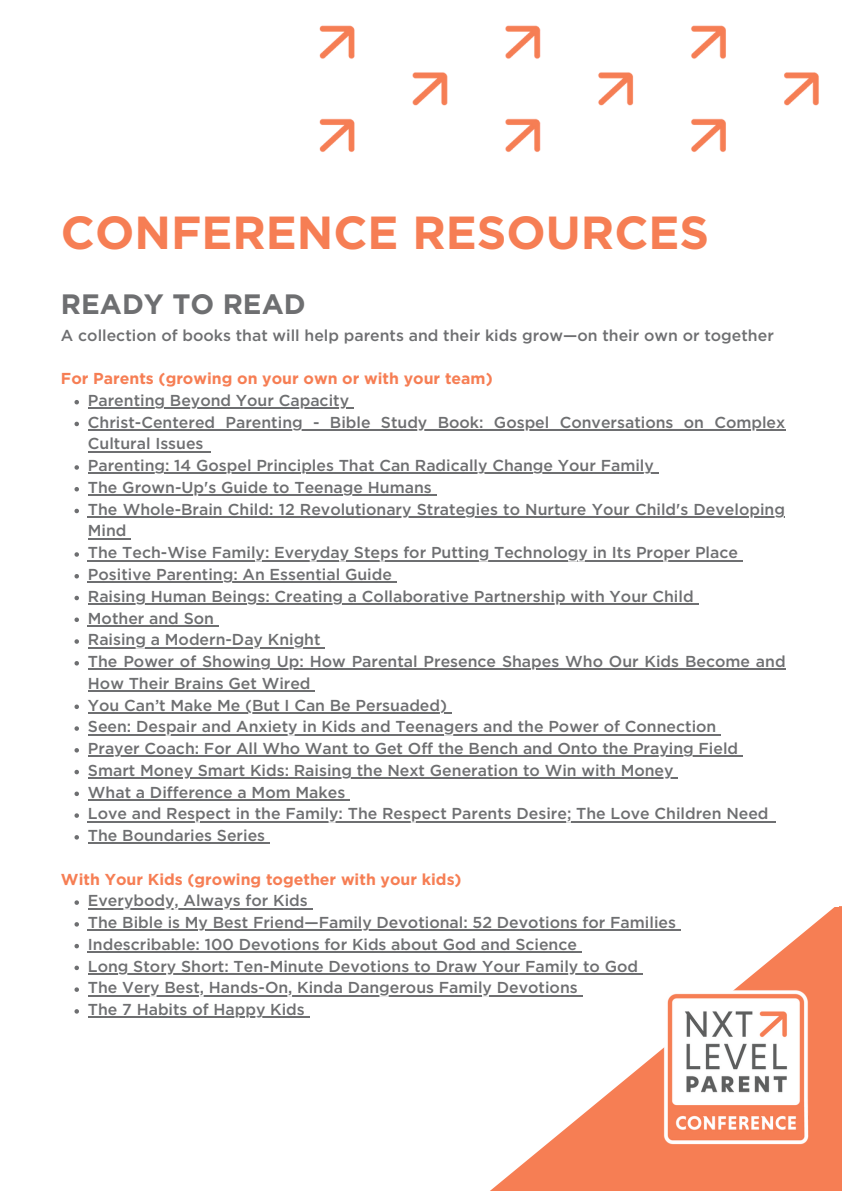
<style>
.page{position:relative;width:842px;height:1191px;background:#fff}
.page>*{position:absolute;margin:0;border:0;box-sizing:border-box;transform-origin:0 0}
.t1{font:700 46.3px "Gotham";color:#f67e54}
.t2{font:700 28px "Gotham";color:#6e6f71}
.t3{font:500 15.8px/21.7px "Gotham";color:#6e6f71}
.t4{font:700 15.8px "Gotham";color:#f67e54}
</style>
<div class="page">
<svg style="left:441px;top:906px;width:401px;height:284px"></svg>
<img style="left:319px;top:25px;width:500px;height:127px">
<svg style="left:74px;top:400px;width:5px;height:4px"></svg>
<hr style="left:88px;top:407px;width:261px;height:2px;background:#6e6f71">
<svg style="left:74px;top:421px;width:5px;height:5px"></svg>
<hr style="left:88px;top:429px;width:697px;height:1px;background:#6e6f71">
<hr style="left:88px;top:451px;width:118px;height:1px;background:#6e6f71">
<svg style="left:74px;top:465px;width:5px;height:4px"></svg>
<hr style="left:88px;top:472px;width:566px;height:2px;background:#6e6f71">
<svg style="left:74px;top:487px;width:5px;height:4px"></svg>
<hr style="left:88px;top:494px;width:344px;height:2px;background:#6e6f71">
<svg style="left:74px;top:508px;width:5px;height:5px"></svg>
<hr style="left:88px;top:516px;width:697px;height:1px;background:#6e6f71">
<hr style="left:88px;top:538px;width:39px;height:1px;background:#6e6f71">
<svg style="left:74px;top:552px;width:5px;height:4px"></svg>
<hr style="left:88px;top:559px;width:650px;height:2px;background:#6e6f71">
<svg style="left:74px;top:574px;width:5px;height:4px"></svg>
<hr style="left:88px;top:581px;width:304px;height:2px;background:#6e6f71">
<svg style="left:74px;top:595px;width:5px;height:5px"></svg>
<hr style="left:88px;top:603px;width:606px;height:1px;background:#6e6f71">
<svg style="left:74px;top:617px;width:5px;height:5px"></svg>
<hr style="left:88px;top:625px;width:126px;height:1px;background:#6e6f71">
<svg style="left:74px;top:639px;width:5px;height:4px"></svg>
<hr style="left:88px;top:646px;width:233px;height:2px;background:#6e6f71">
<svg style="left:74px;top:661px;width:5px;height:4px"></svg>
<hr style="left:88px;top:668px;width:698px;height:2px;background:#6e6f71">
<hr style="left:88px;top:690px;width:223px;height:1px;background:#6e6f71">
<svg style="left:74px;top:704px;width:5px;height:5px"></svg>
<hr style="left:88px;top:712px;width:359px;height:1px;background:#6e6f71">
<svg style="left:74px;top:726px;width:5px;height:4px"></svg>
<hr style="left:88px;top:733px;width:628px;height:2px;background:#6e6f71">
<svg style="left:74px;top:748px;width:5px;height:4px"></svg>
<hr style="left:88px;top:755px;width:650px;height:2px;background:#6e6f71">
<svg style="left:74px;top:769px;width:5px;height:5px"></svg>
<hr style="left:88px;top:777px;width:586px;height:1px;background:#6e6f71">
<svg style="left:74px;top:791px;width:5px;height:5px"></svg>
<hr style="left:88px;top:799px;width:257px;height:1px;background:#6e6f71">
<svg style="left:74px;top:813px;width:5px;height:4px"></svg>
<hr style="left:88px;top:820px;width:683px;height:2px;background:#6e6f71">
<svg style="left:74px;top:835px;width:5px;height:4px"></svg>
<hr style="left:88px;top:842px;width:177px;height:2px;background:#6e6f71">
<svg style="left:74px;top:900px;width:5px;height:4px"></svg>
<hr style="left:88px;top:907px;width:220px;height:2px;background:#6e6f71">
<svg style="left:74px;top:922px;width:5px;height:4px"></svg>
<hr style="left:88px;top:929px;width:588px;height:2px;background:#6e6f71">
<svg style="left:74px;top:943px;width:5px;height:5px"></svg>
<hr style="left:88px;top:951px;width:489px;height:1px;background:#6e6f71">
<svg style="left:74px;top:965px;width:5px;height:5px"></svg>
<hr style="left:88px;top:973px;width:550px;height:1px;background:#6e6f71">
<svg style="left:74px;top:987px;width:5px;height:4px"></svg>
<hr style="left:88px;top:994px;width:490px;height:2px;background:#6e6f71">
<svg style="left:74px;top:1009px;width:5px;height:4px"></svg>
<hr style="left:88px;top:1016px;width:217px;height:2px;background:#6e6f71">
<img style="left:657px;top:982px;width:157px;height:169px">
<p class="t1" style="left:61px;top:212px;width:650px">CONFERENCE RESOURCES</p>
<p class="t2" style="left:61px;top:291px;width:246px">READY TO READ</p>
<p class="t3" style="left:61px;top:325px;width:714px">A collection of books that will help parents and their kids grow—on their own or together</p>
<p class="t4" style="left:61px;top:371px;width:433px">For Parents (growing on your own or with your team)</p>
<p class="t3" style="left:88px;top:390px;width:263px">Parenting Beyond Your Capacity</p>
<p class="t3" style="left:88px;top:412px;width:699px">Christ-Centered Parenting - Bible Study Book: Gospel Conversations on Complex<br>Cultural Issues</p>
<p class="t3" style="left:88px;top:455px;width:567px">Parenting: 14 Gospel Principles That Can Radically Change Your Family</p>
<p class="t3" style="left:88px;top:477px;width:345px">The Grown-Up's Guide to Teenage Humans</p>
<p class="t3" style="left:88px;top:499px;width:699px">The Whole-Brain Child: 12 Revolutionary Strategies to Nurture Your Child's Developing<br>Mind</p>
<p class="t3" style="left:88px;top:542px;width:652px">The Tech-Wise Family: Everyday Steps for Putting Technology in Its Proper Place</p>
<p class="t3" style="left:88px;top:564px;width:306px">Positive Parenting: An Essential Guide</p>
<p class="t3" style="left:88px;top:586px;width:607px">Raising Human Beings: Creating a Collaborative Partnership with Your Child</p>
<p class="t3" style="left:88px;top:608px;width:128px">Mother and Son</p>
<p class="t3" style="left:88px;top:629px;width:234px">Raising a Modern-Day Knight</p>
<p class="t3" style="left:88px;top:651px;width:699px">The Power of Showing Up: How Parental Presence Shapes Who Our Kids Become and<br>How Their Brains Get Wired</p>
<p class="t3" style="left:88px;top:695px;width:361px">You Can’t Make Me (But I Can Be Persuaded)</p>
<p class="t3" style="left:88px;top:716px;width:630px">Seen: Despair and Anxiety in Kids and Teenagers and the Power of Connection</p>
<p class="t3" style="left:88px;top:738px;width:652px">Prayer Coach: For All Who Want to Get Off the Bench and Onto the Praying Field</p>
<p class="t3" style="left:88px;top:760px;width:587px">Smart Money Smart Kids: Raising the Next Generation to Win with Money</p>
<p class="t3" style="left:88px;top:781px;width:259px">What a Difference a Mom Makes</p>
<p class="t3" style="left:88px;top:803px;width:682px">Love and Respect in the Family: The Respect Parents Desire; The Love Children Need</p>
<p class="t3" style="left:88px;top:825px;width:179px">The Boundaries Series</p>
<p class="t4" style="left:61px;top:871px;width:402px">With Your Kids (growing together with your kids)</p>
<p class="t3" style="left:88px;top:890px;width:221px">Everybody, Always for Kids</p>
<p class="t3" style="left:88px;top:912px;width:590px">The Bible is My Best Friend—Family Devotional: 52 Devotions for Families</p>
<p class="t3" style="left:88px;top:934px;width:491px">Indescribable: 100 Devotions for Kids about God and Science</p>
<p class="t3" style="left:88px;top:955px;width:552px">Long Story Short: Ten-Minute Devotions to Draw Your Family to God</p>
<p class="t3" style="left:88px;top:977px;width:491px">The Very Best, Hands-On, Kinda Dangerous Family Devotions</p>
<p class="t3" style="left:88px;top:999px;width:218px">The 7 Habits of Happy Kids</p>
</div>
